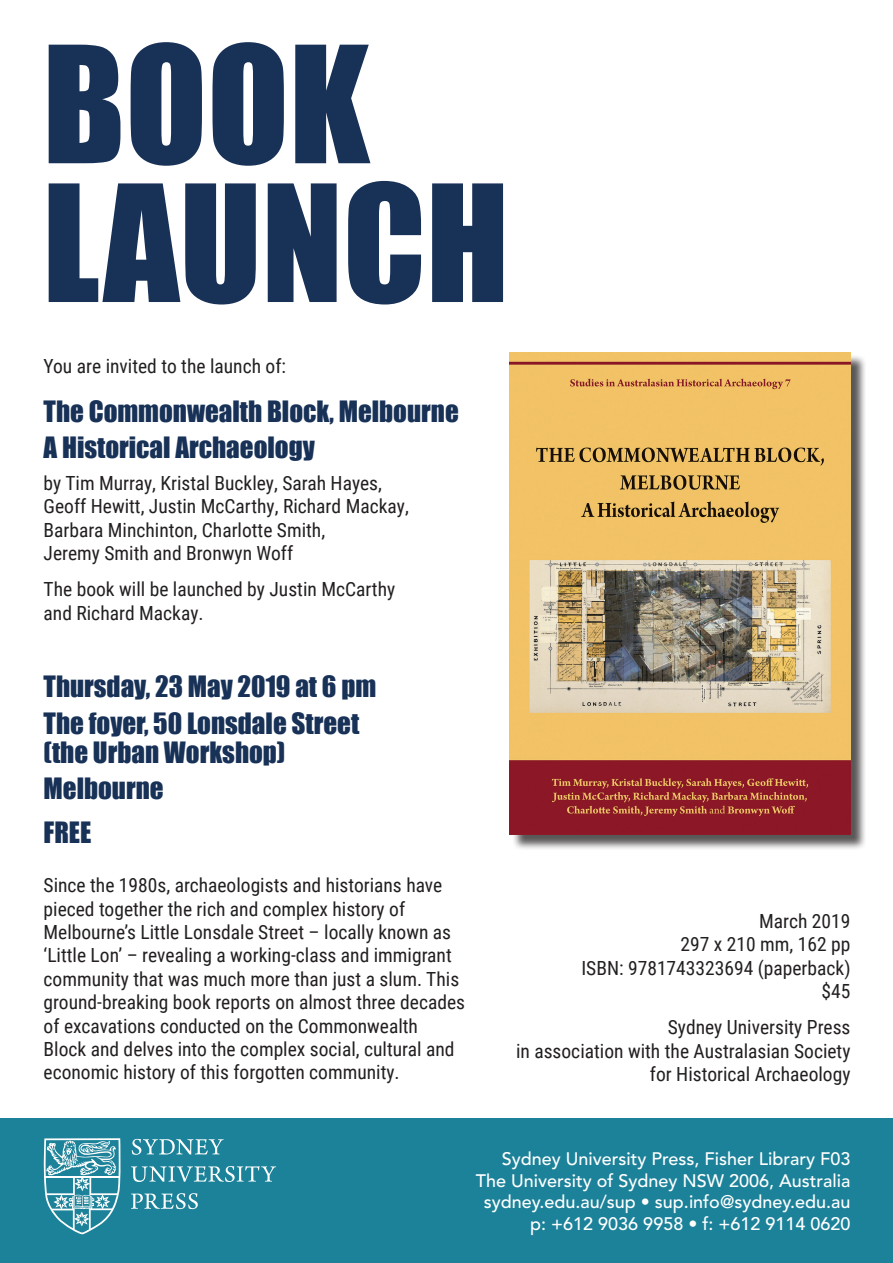
<style>
.page{position:relative;width:893px;height:1263px;background:#fff}
.page>*{position:absolute;margin:0;border:0;box-sizing:border-box;transform-origin:0 0}
.t1{font:150px/138.8px "Impact";color:#183157}
.t2{font:27px/36px "Impact";color:#183157}
.t3{font:19.5px/23.4px "Roboto Condensed";color:#231f20}
.t4{font:500 18px/21.6px "Avenir LT";color:#fff;text-align:right}
</style>
<div class="page">
<div style="left:0;top:1119px;width:893px;height:144px;background:#1c8299"></div>
<svg style="left:131px;top:1193px;width:67px;height:16px"></svg>
<svg style="left:132px;top:1139px;width:92px;height:16px"></svg>
<svg style="left:131px;top:1166px;width:145px;height:16px"></svg>
<svg style="left:44px;top:1138px;width:77px;height:96px"></svg>
<div style="left:511px;top:354px;width:355px;height:497px;background:#231f20;opacity:.75"></div>
<img style="left:510px;top:353px;width:340px;height:482px">
<h1 class="t1" style="left:43px;top:31px;width:468px">BOOK<br>LAUNCH</h1>
<p class="t3" style="left:44px;top:354px;width:244px">You are invited to the launch of:</p>
<h2 class="t2" style="left:44px;top:393px;width:417px">The Commonwealth Block, Melbourne<br>A Historical Archaeology</h2>
<p class="t3" style="left:44px;top:471px;width:367px">by Tim Murray, Kristal Buckley, Sarah Hayes, Geoff Hewitt, Justin McCarthy, Richard Mackay, Barbara Minchinton, Charlotte Smith,<br>Jeremy Smith and Bronwyn Woff</p>
<p class="t3" style="left:44px;top:577px;width:353px">The book will be launched by Justin McCarthy and Richard Mackay.</p>
<h2 class="t2" style="left:44px;top:667px;width:334px;line-height:37px">Thursday, 23 May 2019 at 6 pm<br>The foyer, 50 Lonsdale Street</h2>
<h2 class="t2" style="left:44px;top:733px;width:243px">(the Urban Workshop)<br>Melbourne</h2>
<h2 class="t2" style="left:44px;top:814px;width:49px">FREE</h2>
<p class="t3" style="left:44px;top:873px;width:423px">Since the 1980s, archaeologists and historians have pieced together the rich and complex history of Melbourne’s Little Lonsdale Street – locally known as ‘Little Lon’ – revealing a working-class and immigrant community that was much more than just a slum. This ground-breaking book reports on almost three decades of excavations conducted on the Commonwealth Block and delves into the complex social, cultural and economic history of this forgotten community.</p>
<p class="t3" style="left:581px;top:908px;width:271px;text-align:right">March 2019<br>297 x 210 mm, 162 pp<br>ISBN: 9781743323694 (paperback) $45</p>
<p class="t3" style="left:516px;top:1015px;width:336px;text-align:right">Sydney University Press<br>in association with the Australasian Society for Historical Archaeology</p>
<p class="t4" style="left:476px;top:1148px;width:376px">Sydney University Press, Fisher Library F03<br>The University of Sydney NSW 2006, Australia sydney.edu.au/sup • sup.info@sydney.edu.au p: +612 9036 9958 • f: +612 9114 0620</p>
</div>
